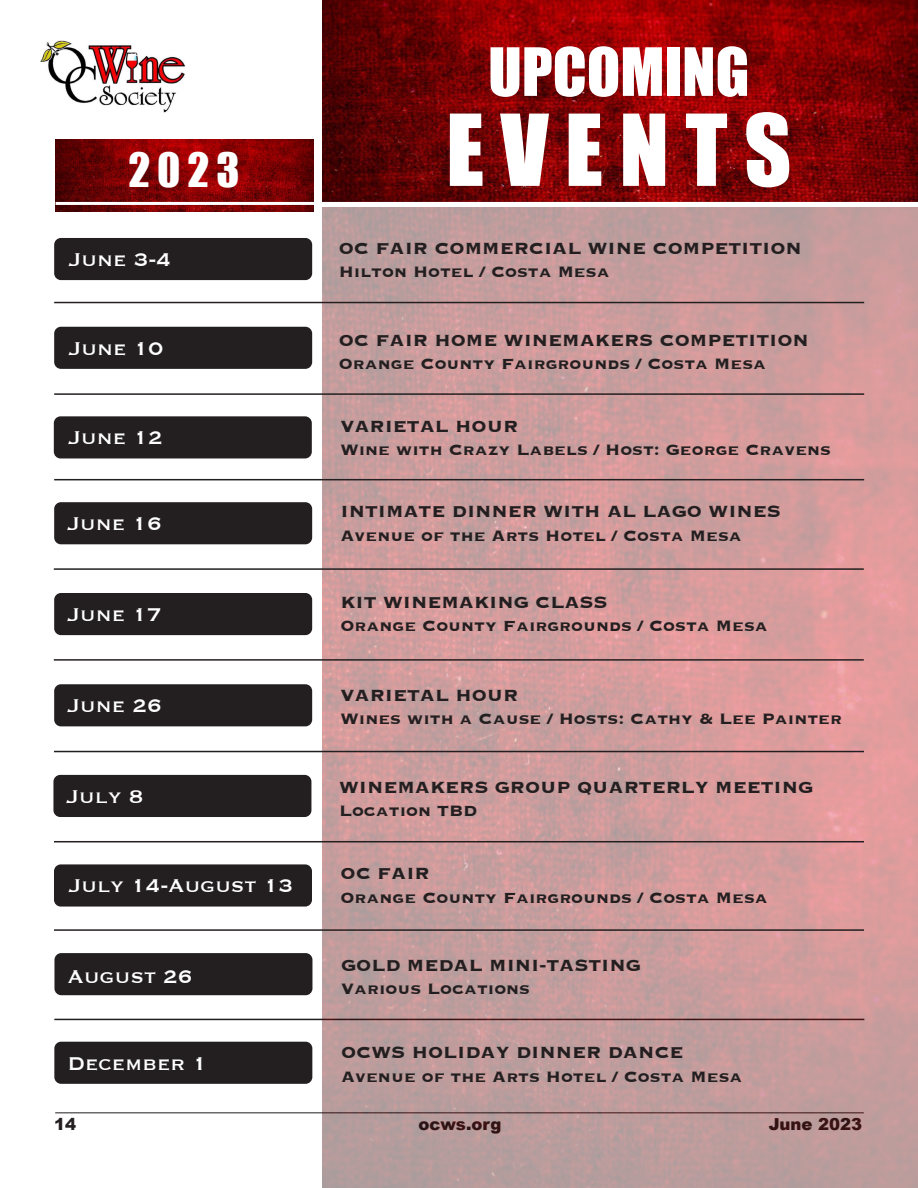
<style>
.page{position:relative;width:918px;height:1188px;background:#fff}
.page>*{position:absolute;margin:0;border:0;box-sizing:border-box;transform-origin:0 0}
.t1{font:91.5px "Impact";letter-spacing:.18em;color:#fff}
.t2{font:61.5px "Impact";color:#fff}
.t3{font:43.5px "Impact";color:#fff}
.t4{font:24px "Copperplate";color:#fff}
.t5{font:700 21px "Copperplate";color:#231f20}
.t6{font:700 19.5px "Copperplate";color:#231f20}
.t7{font:900 16.5px "Arial";color:#231f20}
</style>
<div class="page">
<hr style="left:55px;top:1113px;width:809px;height:1px;background:#231f20">
<img style="left:40px;top:41px;width:146px;height:71px">
<img style="left:56px;top:140px;width:258px;height:71px">
<hr style="left:54px;top:1019px;width:810px;height:1px;background:#231f20">
<div style="left:54px;top:1042px;width:258px;height:42px;background:#231f20;border-radius:7px"></div>
<img style="left:322px;top:0;width:596px;height:202px">
<img style="left:322px;top:208px;width:596px;height:980px">
<div style="left:54px;top:238px;width:258px;height:42px;background:#231f20;border-radius:7px"></div>
<hr style="left:54px;top:302px;width:810px;height:1px;background:#231f20">
<div style="left:54px;top:327px;width:258px;height:42px;background:#231f20;border-radius:7px"></div>
<hr style="left:54px;top:751px;width:810px;height:1px;background:#231f20">
<hr style="left:54px;top:929px;width:810px;height:2px;background:#231f20">
<div style="left:54px;top:864px;width:258px;height:43px;background:#231f20;border-radius:7px"></div>
<hr style="left:56px;top:202px;width:862px;height:3px;background:#fff">
<hr style="left:54px;top:479px;width:810px;height:1px;background:#231f20">
<hr style="left:54px;top:393px;width:810px;height:2px;background:#231f20">
<div style="left:54px;top:684px;width:258px;height:42px;background:#231f20;border-radius:7px"></div>
<div style="left:54px;top:593px;width:258px;height:42px;background:#231f20;border-radius:7px"></div>
<hr style="left:54px;top:659px;width:810px;height:2px;background:#231f20">
<div style="left:54px;top:502px;width:258px;height:42px;background:#231f20;border-radius:7px"></div>
<hr style="left:54px;top:568px;width:810px;height:2px;background:#231f20">
<div style="left:54px;top:416px;width:258px;height:42px;background:#231f20;border-radius:7px"></div>
<div style="left:54px;top:953px;width:258px;height:42px;background:#231f20;border-radius:7px"></div>
<hr style="left:54px;top:841px;width:810px;height:1px;background:#231f20">
<div style="left:53px;top:775px;width:258px;height:42px;background:#231f20;border-radius:7px"></div>
<p class="t3" style="left:128px;top:137px;width:112px">2023</p>
<p class="t4" style="left:69px;top:244px;width:103px">June 3-4</p>
<p class="t4" style="left:69px;top:333px;width:96px">June 10</p>
<p class="t4" style="left:69px;top:422px;width:96px">June 12</p>
<p class="t4" style="left:68px;top:508px;width:96px">June 16</p>
<p class="t4" style="left:68px;top:599px;width:96px">June 17</p>
<p class="t4" style="left:68px;top:690px;width:96px">June 26</p>
<p class="t4" style="left:67px;top:781px;width:78px">July 8</p>
<p class="t4" style="left:69px;top:870px;width:226px">July 14-August 13</p>
<p class="t4" style="left:68px;top:960px;width:126px">August 26</p>
<p class="t4" style="left:68px;top:1048px;width:141px">December 1</p>
<p class="t2" style="left:488px;top:24px;width:263px">UPCOMING</p>
<p class="t1" style="left:446px;top:79px;width:347px">EVENTS</p>
<p class="t5" style="left:339px;top:235px;width:465px">OC FAIR COMMERCIAL WINE COMPETITION</p>
<p class="t6" style="left:339px;top:259px;width:272px">Hilton Hotel / Costa Mesa</p>
<p class="t5" style="left:339px;top:326px;width:472px">OC FAIR HOME WINEMAKERS COMPETITION</p>
<p class="t6" style="left:339px;top:351px;width:429px">Orange County Fairgrounds / Costa Mesa</p>
<p class="t5" style="left:340px;top:412px;width:179px">VARIETAL HOUR</p>
<p class="t6" style="left:340px;top:437px;width:492px">Wine with Crazy Labels / Host: George Cravens</p>
<p class="t5" style="left:340px;top:498px;width:442px">INTIMATE DINNER WITH AL LAGO WINES</p>
<p class="t6" style="left:340px;top:522px;width:403px">Avenue of the Arts Hotel / Costa Mesa</p>
<p class="t5" style="left:340px;top:589px;width:269px">KIT WINEMAKING CLASS</p>
<p class="t6" style="left:340px;top:613px;width:429px">Orange County Fairgrounds / Costa Mesa</p>
<p class="t5" style="left:340px;top:681px;width:179px">VARIETAL HOUR</p>
<p class="t6" style="left:340px;top:706px;width:503px">Wines with a Cause / Hosts: Cathy &amp; Lee Painter</p>
<p class="t5" style="left:339px;top:773px;width:476px">WINEMAKERS GROUP QUARTERLY MEETING</p>
<p class="t6" style="left:339px;top:798px;width:140px">Location TBD</p>
<p class="t5" style="left:341px;top:860px;width:91px">OC FAIR</p>
<p class="t6" style="left:341px;top:885px;width:429px">Orange County Fairgrounds / Costa Mesa</p>
<p class="t5" style="left:341px;top:951px;width:301px">GOLD MEDAL MINI-TASTING</p>
<p class="t6" style="left:341px;top:976px;width:191px">Various Locations</p>
<p class="t5" style="left:341px;top:1039px;width:344px">OCWS HOLIDAY DINNER DANCE</p>
<p class="t6" style="left:341px;top:1063px;width:403px">Avenue of the Arts Hotel / Costa Mesa</p>
<p class="t7" style="left:54px;top:1113px;width:24px">14</p>
<p class="t7" style="left:418px;top:1113px;width:85px">ocws.org</p>
<p class="t7" style="left:769px;top:1113px;width:95px">June 2023</p>
</div>
